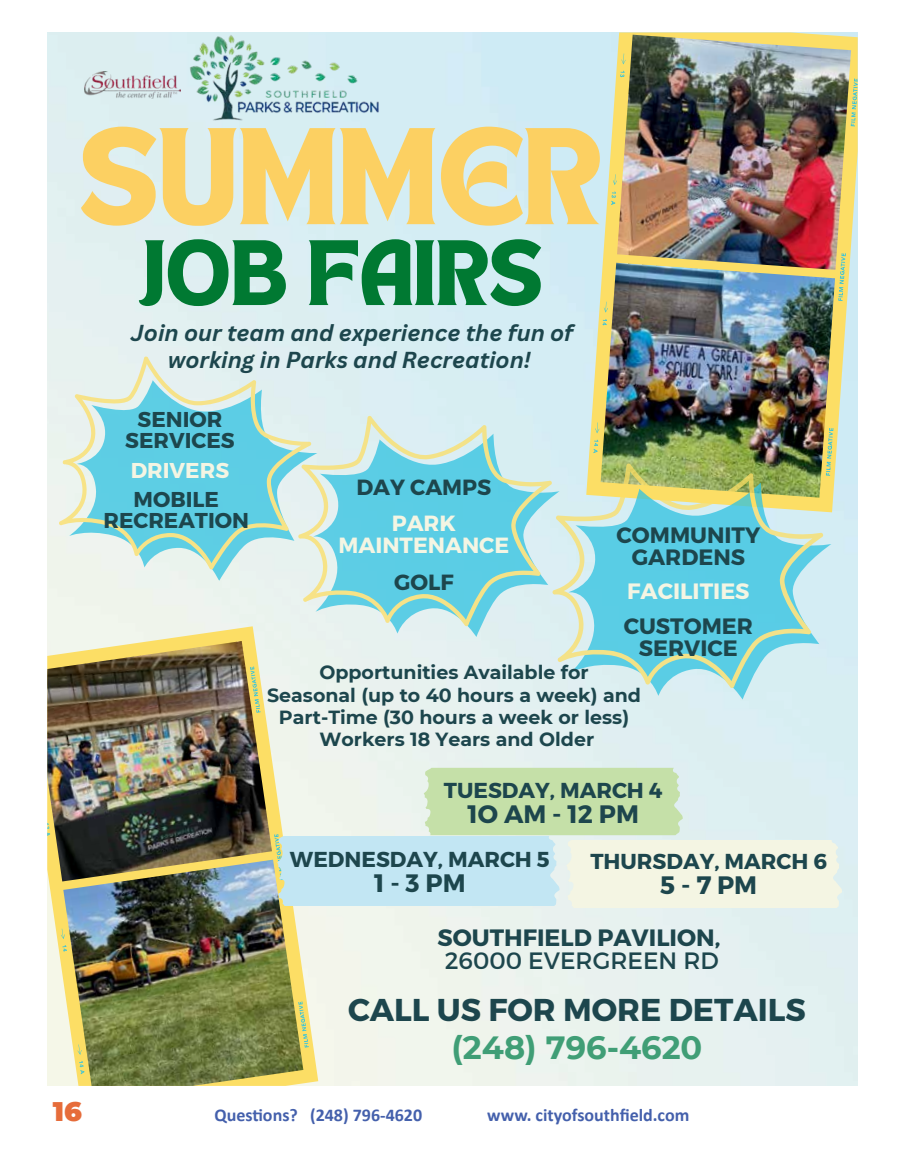
<style>
.page{position:relative;width:905px;height:1175px;background:#fff}
.page>*{position:absolute;margin:0;border:0;box-sizing:border-box;transform-origin:0 0}
.t1{font:99.45px "TANHEADLINE";color:#fcd062}
.t2{font:67.05px "TANHEADLINE";color:#007932}
.t3{font:700 32.1px "Montserrat";color:#409e76}
.t4{font:700 31.5px "Montserrat";color:#1d464d}
.t5{font:900 27px "Montserrat";color:#e66c3a}
.t6{font:700 25.2px "Montserrat";color:#1d464d}
.t7{font:700 23.7px "Montserrat";color:#1d464d}
.t8{font:23.7px "Montserrat";color:#1d464d}
.t9{font:italic 700 22.5px/27.5px "Canva Sans";color:#1d464d;text-align:center}
.t10{font:700 22.2px/21.3px "Montserrat";color:#1d464d;text-align:center}
.t11{font:700 22.2px "Montserrat";color:#f4f5e3}
.t12{font:700 21.9px/21.9px "Montserrat";color:#f4f5e3;text-align:center}
.t13{font:700 21.9px "Montserrat";color:#1d464d}
.t14{font:700 21.6px "Montserrat";color:#1d464d}
.t15{font:700 21.45px/21.5px "Montserrat";color:#1d464d;text-align:center}
.t16{font:700 21.45px "Montserrat";color:#f4f5e3}
.t17{font:700 19.05px/22.2px "Montserrat";color:#1d464d;text-align:center}
.t18{font:700 18px "Calibri";color:#4460ac}
</style>
<div class="page">
<img style="left:47px;top:32px;width:810px;height:1053px">
<img style="left:189px;top:34px;width:191px;height:87px">
<svg style="left:586px;top:32px;width:271px;height:480px;background:#d8e7d0"></svg>
<img style="left:600px;top:263px;width:235px;height:234px">
<img style="left:617px;top:35px;width:234px;height:235px">
<img style="left:613px;top:53px;width:244px;height:132px">
<svg style="left:47px;top:626px;width:271px;height:459px;background:#f1f1d7"></svg>
<img style="left:63px;top:859px;width:240px;height:226px">
<img style="left:47px;top:641px;width:225px;height:240px">
<img style="left:47px;top:666px;width:233px;height:187px">
<img style="left:84px;top:71px;width:96px;height:27px">
<svg style="left:313px;top:433px;width:246px;height:203px;background:#ddeef0"></svg>
<svg style="left:298px;top:416px;width:254px;height:210px;background:#97dbe3"></svg>
<svg style="left:69px;top:380px;width:248px;height:201px;background:#e6f0ea"></svg>
<svg style="left:59px;top:356px;width:252px;height:213px;background:#a6dfe2"></svg>
<svg style="left:568px;top:482px;width:263px;height:217px;background:#d6ecea"></svg>
<svg style="left:552px;top:463px;width:271px;height:225px;background:#92d4cf"></svg>
<svg style="left:277px;top:767px;width:564px;height:140px;background:#d9ebdd"></svg>
<h1 class="t1" style="left:79px;top:101px;width:524px">SUMMER</h1>
<h2 class="t2" style="left:138px;top:222px;width:406px">JOB FAIRS</h2>
<p class="t9" style="left:131px;top:319px;width:443px">Join our team and experience the fun of working in Parks and Recreation!</p>
<p class="t15" style="left:125px;top:409px;width:111px">SENIOR<br>SERVICES</p>
<p class="t16" style="left:131px;top:457px;width:100px">DRIVERS</p>
<p class="t15" style="left:103px;top:489px;width:147px">MOBILE<br>RECREATION</p>
<p class="t13" style="left:356px;top:473px;width:136px">DAY CAMPS</p>
<p class="t12" style="left:338px;top:513px;width:172px">PARK<br>MAINTENANCE</p>
<p class="t13" style="left:394px;top:568px;width:61px">GOLF</p>
<p class="t10" style="left:616px;top:525px;width:145px">COMMUNITY<br>GARDENS</p>
<p class="t11" style="left:627px;top:577px;width:124px">FACILITIES</p>
<p class="t10" style="left:623px;top:616px;width:131px">CUSTOMER<br>SERVICE</p>
<p class="t17" style="left:267px;top:660px;width:375px">Opportunities Available for<br>Seasonal (up to 40 hours a week) and<br>Part-Time (30 hours a week or less)<br>Workers 18 Years and Older</p>
<p class="t14" style="left:444px;top:777px;width:220px">TUESDAY, MARCH 4</p>
<h3 class="t6" style="left:467px;top:798px;width:173px">1O AM - 12 PM</h3>
<p class="t14" style="left:290px;top:846px;width:261px">WEDNESDAY, MARCH 5</p>
<h3 class="t6" style="left:374px;top:867px;width:93px">1 - 3 PM</h3>
<p class="t14" style="left:590px;top:848px;width:238px">THURSDAY, MARCH 6</p>
<h3 class="t6" style="left:660px;top:869px;width:98px">5 - 7 PM</h3>
<p class="t7" style="left:437px;top:922px;width:284px">SOUTHFIELD PAVILION,</p>
<p class="t8" style="left:445px;top:945px;width:275px">26000 EVERGREEN RD</p>
<h3 class="t4" style="left:348px;top:990px;width:459px">CALL US FOR MORE DETAILS</h3>
<h3 class="t3" style="left:451px;top:1024px;width:252px">(248) 796-4620</h3>
<h3 class="t5" style="left:53px;top:1091px;width:31px">16</h3>
<p class="t18" style="left:214px;top:1102px;width:209px">Questions? (248) 796-4620</p>
<p class="t18" style="left:487px;top:1102px;width:203px">www. cityofsouthfield.com</p>
</div>
